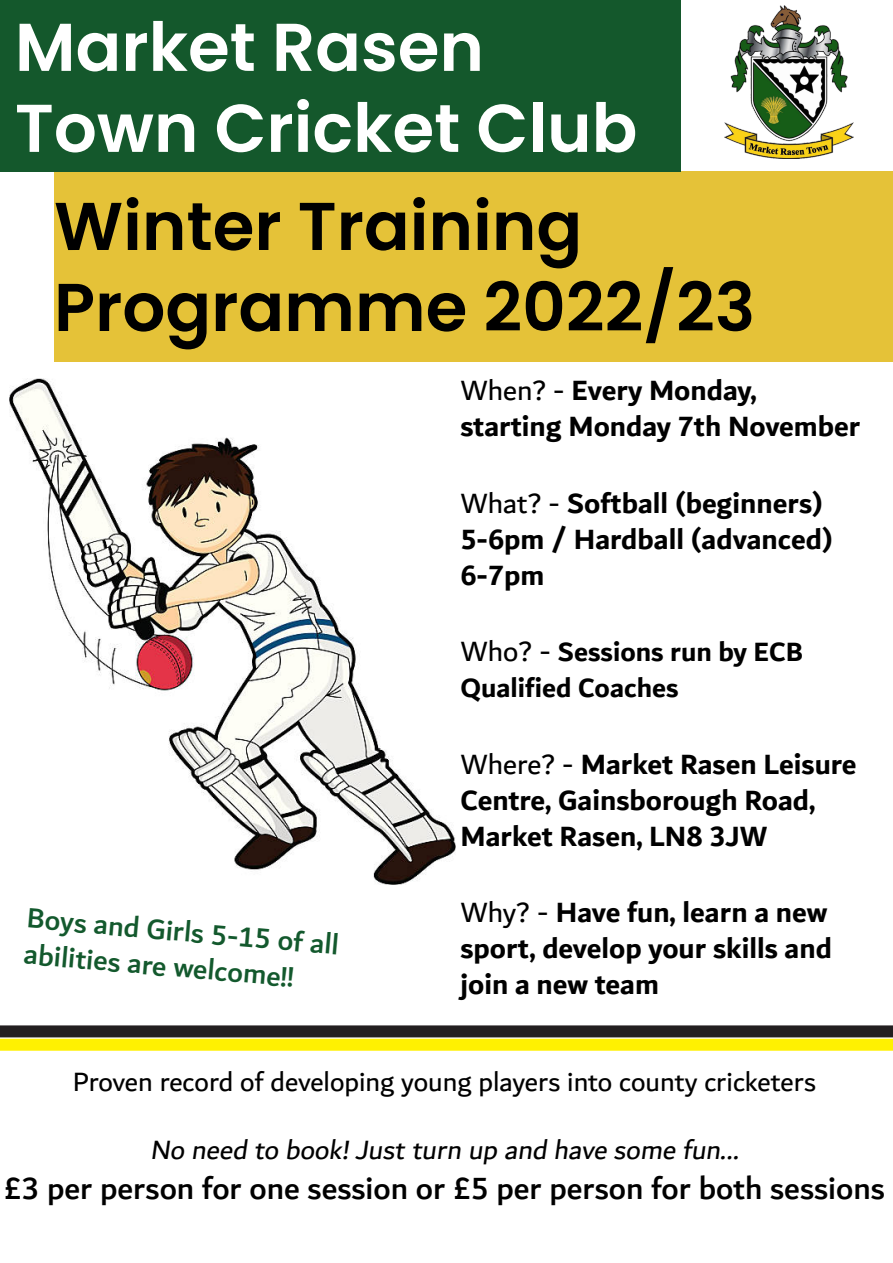
<style>
.page{position:relative;width:893px;height:1263px;background:#fff}
.page>*{position:absolute;margin:0;border:0;box-sizing:border-box;transform-origin:0 0}
.t1{font:600 67.5px/81px "Poppins";color:#000}
.t2{font:600 67.5px/81px "Poppins";color:#fff}
.t3{font:500 33px "Dubai";color:#000}
.t4{font:700 30px/36px "Dubai";color:#000}
.t5{font:500 30px/36px "Dubai";color:#13592d}
.t6{font:28.5px "Dubai";color:#000}
.t7{font:700 28.5px/36px "Dubai";color:#000}
.s1{font-weight:400}
.s2{font-weight:400;font-size:30px}
</style>
<div class="page">
<div style="left:54px;top:171px;width:839px;height:191px;background:#e5c238"></div>
<img style="left:10px;top:378px;width:445px;height:506px">
<div style="left:0;top:0;width:680px;height:171px;background:#14582c"></div>
<img style="left:724px;top:5px;width:130px;height:153px">
<div style="left:0;top:1039px;width:893px;height:12px;background:#fff101"></div>
<div style="left:0;top:1025px;width:893px;height:12px;background:#231f20"></div>
<p class="t2" style="left:15px;top:7px;width:624px">Market Rasen<br>Town Cricket Club</p>
<p class="t1" style="left:54px;top:186px;width:703px">Winter Training<br>Programme 2022/23</p>
<p class="t4" style="left:460px;top:372px;width:402px"><span class="s1">When? -</span> Every Monday, starting Monday 7th November</p>
<p class="t4" style="left:460px;top:484px;width:374px"><span class="s1">What? -</span> Softball (beginners)<br>5-6pm / Hardball (advanced)<br>6-7pm</p>
<p class="t7" style="left:460px;top:633px;width:344px"><span class="s2">Who? -</span> Sessions run by ECB<br>Qualified Coaches</p>
<p class="t5" style="left:29px;top:899px;width:314px;rotate:5deg">Boys and Girls 5-15 of all abilities are welcome!!</p>
<p class="t4" style="left:460px;top:745px;width:398px"><span class="s1">Where? -</span> Market Rasen Leisure<br>Centre, Gainsborough Road,<br>Market Rasen, LN8 3JW</p>
<p class="t4" style="left:460px;top:894px;width:373px"><span class="s1">Why? -</span> Have fun, learn a new sport, develop your skills and join a new team</p>
<p class="t6" style="left:73px;top:1064px;width:745px">Proven record of developing young players into county cricketers</p>
<p class="t6" style="left:150px;top:1132px;width:596px">No need to book!Justturn up and have some fun...</p>
<p class="t3" style="left:4px;top:1168px;width:882px">£3 per person for one session or £5 per person for both sessions</p>
</div>
